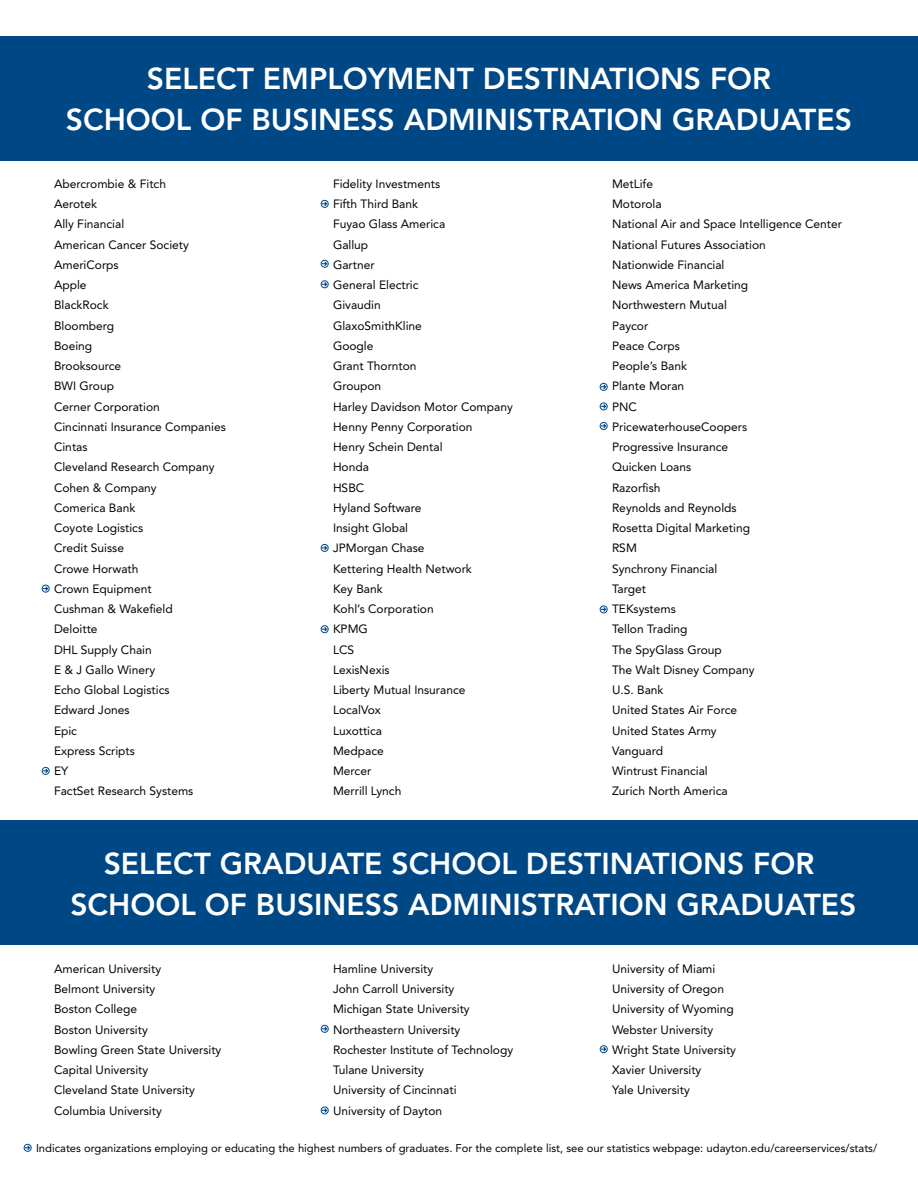
<style>
.page{position:relative;width:918px;height:1188px;background:#fff}
.page>*{position:absolute;margin:0;border:0;box-sizing:border-box;transform-origin:0 0}
.t1{font:800 30px/40.5px "Avenir LT Std";color:#fff;text-align:center}
.t2{font:12px "Avenir LT Std";color:#020304}
.t3{font:11.25px "Avenir LT Std";color:#020304}
</style>
<div class="page">
<div style="left:0;top:36px;width:918px;height:124px;background:#004786"></div>
<div style="left:0;top:821px;width:918px;height:124px;background:#004786"></div>
<div style="left:24px;top:1144px;width:7px;height:8px;border:1px solid #004786;border-radius:50%"></div>
<div style="left:42px;top:767px;width:7px;height:8px;border:1px solid #004786;border-radius:50%"></div>
<div style="left:42px;top:585px;width:7px;height:7px;border:1px solid #004786;border-radius:50%"></div>
<div style="left:321px;top:260px;width:7px;height:7px;border:1px solid #004786;border-radius:50%"></div>
<div style="left:321px;top:200px;width:7px;height:8px;border:1px solid #004786;border-radius:50%"></div>
<div style="left:600px;top:403px;width:7px;height:7px;border:1px solid #004786;border-radius:50%"></div>
<div style="left:600px;top:383px;width:7px;height:8px;border:1px solid #004786;border-radius:50%"></div>
<div style="left:321px;top:281px;width:7px;height:7px;border:1px solid #004786;border-radius:50%"></div>
<div style="left:321px;top:544px;width:7px;height:8px;border:1px solid #004786;border-radius:50%"></div>
<div style="left:321px;top:626px;width:7px;height:7px;border:1px solid #004786;border-radius:50%"></div>
<div style="left:600px;top:422px;width:7px;height:8px;border:1px solid #004786;border-radius:50%"></div>
<div style="left:600px;top:606px;width:7px;height:7px;border:1px solid #004786;border-radius:50%"></div>
<div style="left:321px;top:1025px;width:7px;height:8px;border:1px solid #004786;border-radius:50%"></div>
<div style="left:321px;top:1107px;width:7px;height:7px;border:1px solid #004786;border-radius:50%"></div>
<div style="left:600px;top:1046px;width:7px;height:7px;border:1px solid #004786;border-radius:50%"></div>
<p class="t1" style="left:66px;top:59px;width:788px">SELECT EMPLOYMENT DESTINATIONS FOR<br>SCHOOL OF BUSINESS ADMINISTRATION GRADUATES</p>
<p class="t2" style="left:54px;top:177px;width:114px">Abercrombie &amp; Fitch</p>
<p class="t2" style="left:54px;top:197px;width:45px">Aerotek</p>
<p class="t2" style="left:54px;top:217px;width:72px">Ally Financial</p>
<p class="t2" style="left:54px;top:237px;width:136px">American Cancer Society</p>
<p class="t2" style="left:54px;top:258px;width:66px">AmeriCorps</p>
<p class="t2" style="left:54px;top:278px;width:34px">Apple</p>
<p class="t2" style="left:54px;top:298px;width:56px">BlackRock</p>
<p class="t2" style="left:54px;top:318px;width:62px">Bloomberg</p>
<p class="t2" style="left:54px;top:339px;width:40px">Boeing</p>
<p class="t2" style="left:54px;top:359px;width:69px">Brooksource</p>
<p class="t2" style="left:54px;top:379px;width:62px">BWI Group</p>
<p class="t2" style="left:54px;top:399px;width:107px">Cerner Corporation</p>
<p class="t2" style="left:54px;top:420px;width:173px">Cincinnati Insurance Companies</p>
<p class="t2" style="left:54px;top:440px;width:35px">Cintas</p>
<p class="t2" style="left:54px;top:460px;width:162px">Cleveland Research Company</p>
<p class="t2" style="left:54px;top:480px;width:104px">Cohen &amp; Company</p>
<p class="t2" style="left:54px;top:501px;width:83px">Comerica Bank</p>
<p class="t2" style="left:54px;top:521px;width:91px">Coyote Logistics</p>
<p class="t2" style="left:54px;top:541px;width:72px">Credit Suisse</p>
<p class="t2" style="left:54px;top:561px;width:86px">Crowe Horwath</p>
<p class="t2" style="left:54px;top:582px;width:99px">Crown Equipment</p>
<p class="t2" style="left:54px;top:602px;width:120px">Cushman &amp; Wakefield</p>
<p class="t2" style="left:54px;top:622px;width:45px">Deloitte</p>
<p class="t2" style="left:54px;top:642px;width:99px">DHL Supply Chain</p>
<p class="t2" style="left:54px;top:663px;width:103px">E &amp; J Gallo Winery</p>
<p class="t2" style="left:54px;top:683px;width:117px">Echo Global Logistics</p>
<p class="t2" style="left:54px;top:703px;width:77px">Edward Jones</p>
<p class="t2" style="left:54px;top:723px;width:25px">Epic</p>
<p class="t2" style="left:54px;top:744px;width:82px">Express Scripts</p>
<p class="t2" style="left:54px;top:764px;width:16px">EY</p>
<p class="t2" style="left:54px;top:784px;width:141px">FactSet Research Systems</p>
<p class="t2" style="left:333px;top:177px;width:109px">Fidelity Investments</p>
<p class="t2" style="left:333px;top:197px;width:87px">Fifth Third Bank</p>
<p class="t2" style="left:333px;top:217px;width:114px">Fuyao Glass America</p>
<p class="t2" style="left:333px;top:237px;width:37px">Gallup</p>
<p class="t2" style="left:333px;top:258px;width:43px">Gartner</p>
<p class="t2" style="left:333px;top:278px;width:87px">General Electric</p>
<p class="t2" style="left:333px;top:298px;width:49px">Givaudin</p>
<p class="t2" style="left:333px;top:318px;width:90px">GlaxoSmithKline</p>
<p class="t2" style="left:333px;top:339px;width:42px">Google</p>
<p class="t2" style="left:333px;top:359px;width:85px">Grant Thornton</p>
<p class="t2" style="left:333px;top:379px;width:50px">Groupon</p>
<p class="t2" style="left:333px;top:399px;width:181px">Harley Davidson Motor Company</p>
<p class="t2" style="left:333px;top:420px;width:141px">Henny Penny Corporation</p>
<p class="t2" style="left:333px;top:440px;width:111px">Henry Schein Dental</p>
<p class="t2" style="left:333px;top:460px;width:38px">Honda</p>
<p class="t2" style="left:333px;top:480px;width:33px">HSBC</p>
<p class="t2" style="left:333px;top:501px;width:90px">Hyland Software</p>
<p class="t2" style="left:333px;top:521px;width:77px">Insight Global</p>
<p class="t2" style="left:333px;top:541px;width:93px">JPMorgan Chase</p>
<p class="t2" style="left:333px;top:561px;width:140px">Kettering Health Network</p>
<p class="t2" style="left:333px;top:582px;width:51px">Key Bank</p>
<p class="t2" style="left:333px;top:602px;width:102px">Kohl’s Corporation</p>
<p class="t2" style="left:333px;top:622px;width:36px">KPMG</p>
<p class="t2" style="left:333px;top:642px;width:23px">LCS</p>
<p class="t2" style="left:333px;top:663px;width:58px">LexisNexis</p>
<p class="t2" style="left:333px;top:683px;width:134px">Liberty Mutual Insurance</p>
<p class="t2" style="left:333px;top:703px;width:49px">LocalVox</p>
<p class="t2" style="left:333px;top:723px;width:51px">Luxottica</p>
<p class="t2" style="left:333px;top:744px;width:52px">Medpace</p>
<p class="t2" style="left:333px;top:764px;width:40px">Mercer</p>
<p class="t2" style="left:333px;top:784px;width:70px">Merrill Lynch</p>
<p class="t2" style="left:612px;top:177px;width:43px">MetLife</p>
<p class="t2" style="left:612px;top:197px;width:51px">Motorola</p>
<p class="t2" style="left:612px;top:217px;width:232px">National Air and Space Intelligence Center</p>
<p class="t2" style="left:612px;top:237px;width:155px">National Futures Association</p>
<p class="t2" style="left:612px;top:258px;width:114px">Nationwide Financial</p>
<p class="t2" style="left:612px;top:278px;width:138px">News America Marketing</p>
<p class="t2" style="left:612px;top:298px;width:116px">Northwestern Mutual</p>
<p class="t2" style="left:612px;top:318px;width:38px">Paycor</p>
<p class="t2" style="left:612px;top:339px;width:70px">Peace Corps</p>
<p class="t2" style="left:612px;top:359px;width:77px">People’s Bank</p>
<p class="t2" style="left:612px;top:379px;width:74px">Plante Moran</p>
<p class="t2" style="left:612px;top:399px;width:26px">PNC</p>
<p class="t2" style="left:612px;top:420px;width:137px">PricewaterhouseCoopers</p>
<p class="t2" style="left:612px;top:440px;width:118px">Progressive Insurance</p>
<p class="t2" style="left:612px;top:460px;width:81px">Quicken Loans</p>
<p class="t2" style="left:612px;top:480px;width:50px">Razorfish</p>
<p class="t2" style="left:612px;top:501px;width:126px">Reynolds and Reynolds</p>
<p class="t2" style="left:612px;top:521px;width:140px">Rosetta Digital Marketing</p>
<p class="t2" style="left:612px;top:541px;width:26px">RSM</p>
<p class="t2" style="left:612px;top:561px;width:107px">Synchrony Financial</p>
<p class="t2" style="left:612px;top:582px;width:36px">Target</p>
<p class="t2" style="left:612px;top:602px;width:65px">TEKsystems</p>
<p class="t2" style="left:612px;top:622px;width:77px">Tellon Trading</p>
<p class="t2" style="left:612px;top:642px;width:111px">The SpyGlass Group</p>
<p class="t2" style="left:612px;top:663px;width:144px">The Walt Disney Company</p>
<p class="t2" style="left:612px;top:683px;width:53px">U.S. Bank</p>
<p class="t2" style="left:612px;top:703px;width:127px">United States Air Force</p>
<p class="t2" style="left:612px;top:723px;width:106px">United States Army</p>
<p class="t2" style="left:612px;top:744px;width:53px">Vanguard</p>
<p class="t2" style="left:612px;top:764px;width:97px">Wintrust Financial</p>
<p class="t2" style="left:612px;top:784px;width:117px">Zurich North America</p>
<p class="t1" style="left:104px;top:844px;width:712px">SELECT GRADUATE SCHOOL DESTINATIONS FOR</p>
<p class="t1" style="left:70px;top:884px;width:788px">SCHOOL OF BUSINESS ADMINISTRATION GRADUATES</p>
<p class="t2" style="left:54px;top:962px;width:109px">American University</p>
<p class="t2" style="left:54px;top:982px;width:103px">Belmont University</p>
<p class="t2" style="left:54px;top:1002px;width:85px">Boston College</p>
<p class="t2" style="left:54px;top:1023px;width:95px">Boston University</p>
<p class="t2" style="left:54px;top:1043px;width:169px">Bowling Green State University</p>
<p class="t2" style="left:54px;top:1063px;width:96px">Capital University</p>
<p class="t2" style="left:54px;top:1083px;width:142px">Cleveland State University</p>
<p class="t2" style="left:54px;top:1104px;width:109px">Columbia University</p>
<p class="t2" style="left:333px;top:962px;width:102px">Hamline University</p>
<p class="t2" style="left:333px;top:982px;width:123px">John Carroll University</p>
<p class="t2" style="left:333px;top:1002px;width:138px">Michigan State University</p>
<p class="t2" style="left:333px;top:1023px;width:129px">Northeastern University</p>
<p class="t2" style="left:333px;top:1043px;width:182px">Rochester Institute of Technology</p>
<p class="t2" style="left:333px;top:1063px;width:92px">Tulane University</p>
<p class="t2" style="left:333px;top:1083px;width:125px">University of Cincinnati</p>
<p class="t2" style="left:333px;top:1104px;width:111px">University of Dayton</p>
<p class="t2" style="left:612px;top:962px;width:105px">University of Miami</p>
<p class="t2" style="left:612px;top:982px;width:114px">University of Oregon</p>
<p class="t2" style="left:612px;top:1002px;width:123px">University of Wyoming</p>
<p class="t2" style="left:612px;top:1023px;width:103px">Webster University</p>
<p class="t2" style="left:612px;top:1043px;width:126px">Wright State University</p>
<p class="t2" style="left:612px;top:1063px;width:91px">Xavier University</p>
<p class="t2" style="left:612px;top:1083px;width:79px">Yale University</p>
<p class="t3" style="left:36px;top:1142px;width:843px">Indicates organizations employing or educating the highest numbers of graduates. For the complete list, see our statistics webpage: udayton.edu/careerservices/stats/</p>
</div>
